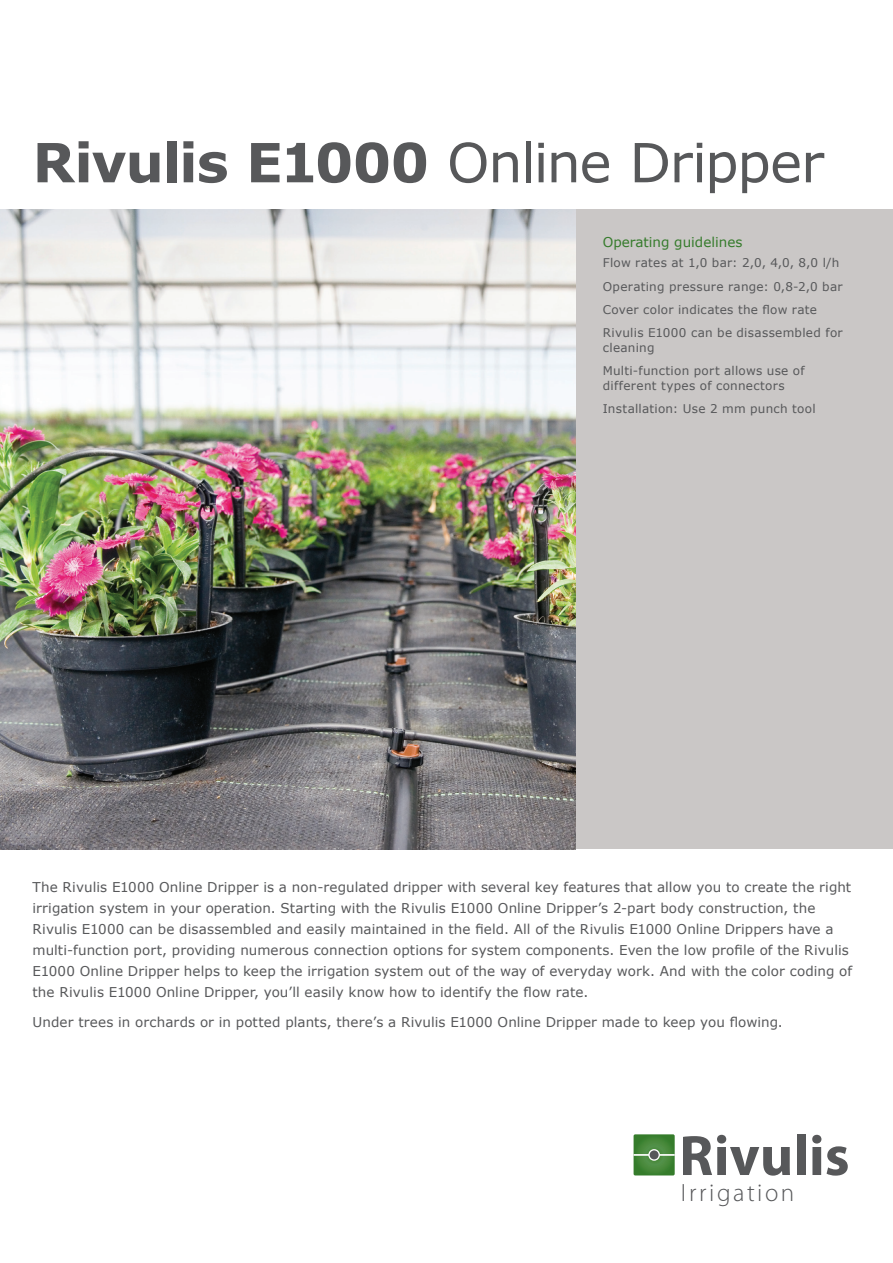
<style>
.page{position:relative;width:893px;height:1263px;background:#fff}
.page>*{position:absolute;margin:0;border:0;box-sizing:border-box;transform-origin:0 0}
.t1{font:700 57.3px "Myriad Pro";color:#57585a}
.t2{font:54px "Verdana";letter-spacing:-.025em;color:#57585a}
.t3{font:300 25.05px "Myriad Pro";letter-spacing:.1em;color:#57585a}
.t4{font:13.5px/21px "Verdana";letter-spacing:.005em;color:#57585a}
.t5{font:13.5px "Verdana";color:#357b2b}
.t6{font:12px/23.4px "Verdana";letter-spacing:.025em;color:#57585a}
.s1{font-weight:700}
</style>
<div class="page">
<svg style="left:634px;top:1134px;width:41px;height:41px;background:#45873a"></svg>
<hr style="left:634px;top:1154px;width:41px;height:2px;background:#fff">
<svg style="left:649px;top:1150px;width:10px;height:10px"></svg>
<div style="left:648px;top:1149px;width:12px;height:12px;border:1px solid #fff;border-radius:50%"></div>
<div style="left:575px;top:210px;width:318px;height:639px;background:#cac7c6"></div>
<img style="left:0;top:210px;width:575px;height:639px">
<h2 class="t2" style="left:33px;top:126px;width:793px"><span class="s1">Rivulis E1000</span> Online Dripper</h2>
<p class="t5" style="left:603px;top:233px;width:141px">Operating guidelines</p>
<p class="t6" style="left:603px;top:251px;width:241px">Flow rates at 1,0 bar: 2,0, 4,0, 8,0 l/h Operating pressure range: 0,8-2,0 bar Cover color indicates the flow rate Rivulis E1000 can be disassembled for</p>
<p class="t6" style="left:603px;top:336px;width:203px">cleaning<br>Multi-function port allows use of</p>
<p class="t6" style="left:603px;top:373px;width:214px">different types of connectors<br>Installation: Use 2 mm punch tool</p>
<p class="t4" style="left:33px;top:876px;width:821px">The Rivulis E1000 Online Dripper is a non-regulated dripper with several key features that allow you to create the right irrigation system in your operation. Starting with the Rivulis E1000 Online Dripper’s 2-part body construction, the Rivulis E1000 can be disassembled and easily maintained in the field. All of the Rivulis E1000 Online Drippers have a multi-function port, providing numerous connection options for system components. Even the low profile of the Rivulis E1000 Online Dripper helps to keep the irrigation system out of the way of everyday work. And with the color coding of the Rivulis E1000 Online Dripper, you’ll easily know how to identify the flow rate.</p>
<p class="t4" style="left:33px;top:1011px;width:752px">Under trees in orchards or in potted plants, there’s a Rivulis E1000 Online Dripper made to keep you flowing.</p>
<h1 class="t1" style="left:679px;top:1118px;width:172px">Rivulis</h1>
<h3 class="t3" style="left:681px;top:1178px;width:115px">Irrigation</h3>
</div>
